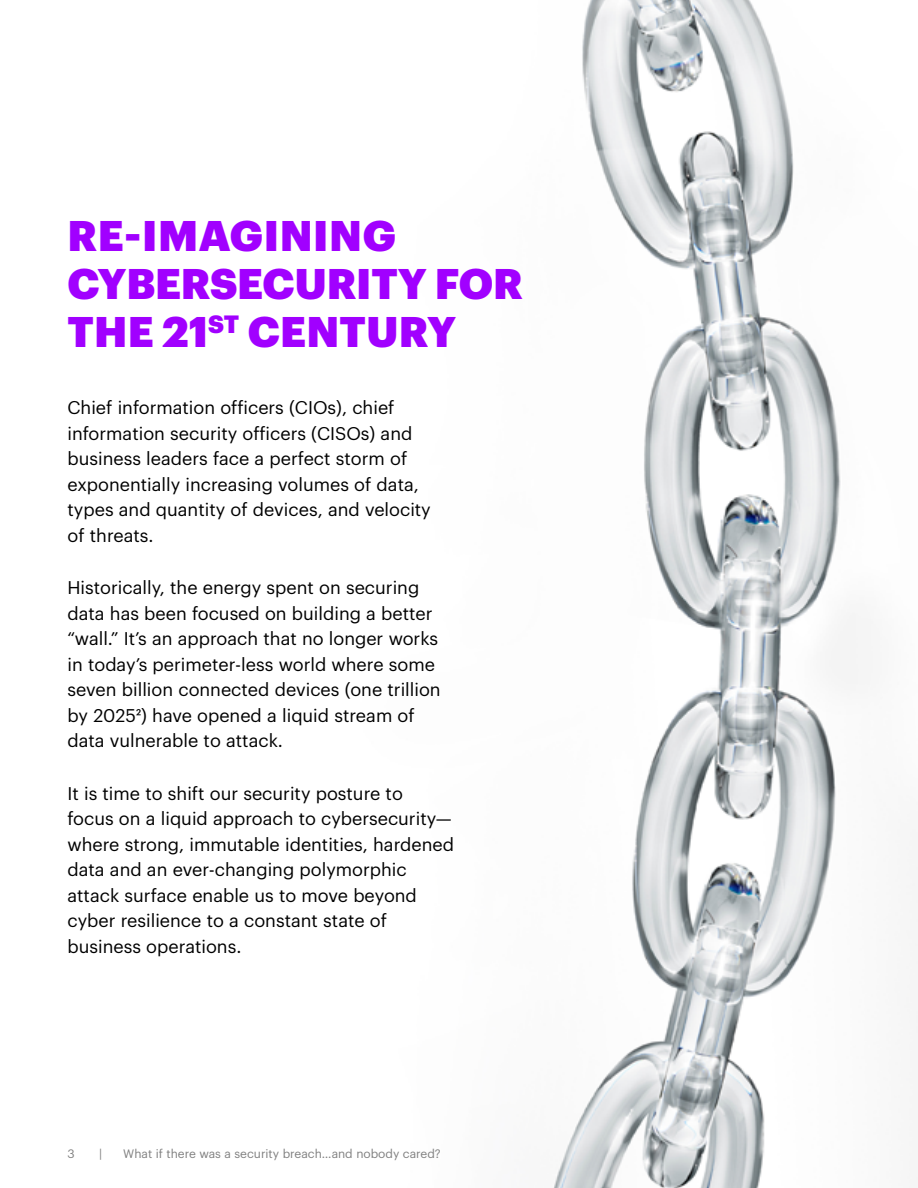
<style>
.page{position:relative;width:918px;height:1188px;background:#fff}
.page>*{position:absolute;margin:0;border:0;box-sizing:border-box;transform-origin:0 0}
.t1{font:900 42px/48px "Graphik";color:#a100ff}
.t2{font:18px/25.5px "Graphik";color:#000}
.t3{font:12px "Graphik";color:#808080}
</style>
<div class="page">
<img style="left:553px;top:0;width:365px;height:1188px">
<h1 class="t1" style="left:68px;top:208px;width:457px">RE-IMAGINING<br>CYBERSECURITY FOR<br>THE 21<sup>ST</sup> CENTURY</h1>
<p class="t2" style="left:68px;top:394px;width:365px">Chief information officers (CIOs), chief information security officers (CISOs) and business leaders face a perfect storm of exponentially increasing volumes of data, types and quantity of devices, and velocity of threats.</p>
<p class="t2" style="left:68px;top:574px;width:375px">Historically, the energy spent on securing data has been focused on building a better “wall.” It’s an approach that no longer works in today’s perimeter-less world where some seven billion connected devices (one trillion by 20252) have opened a liquid stream of data vulnerable to attack.</p>
<p class="t2" style="left:68px;top:779px;width:388px">It is time to shift our security posture to<br>focus on a liquid approach to cybersecurity— where strong, immutable identities, hardened data and an ever-changing polymorphic attack surface enable us to move beyond cyber resilience to a constant state of business operations.</p>
<p class="t3" style="left:68px;top:1144px;width:9px">3</p>
<p class="t3" style="left:99px;top:1144px;width:5px">|</p>
<p class="t3" style="left:123px;top:1144px;width:319px">What if there was a security breach…and nobody cared?</p>
</div>
